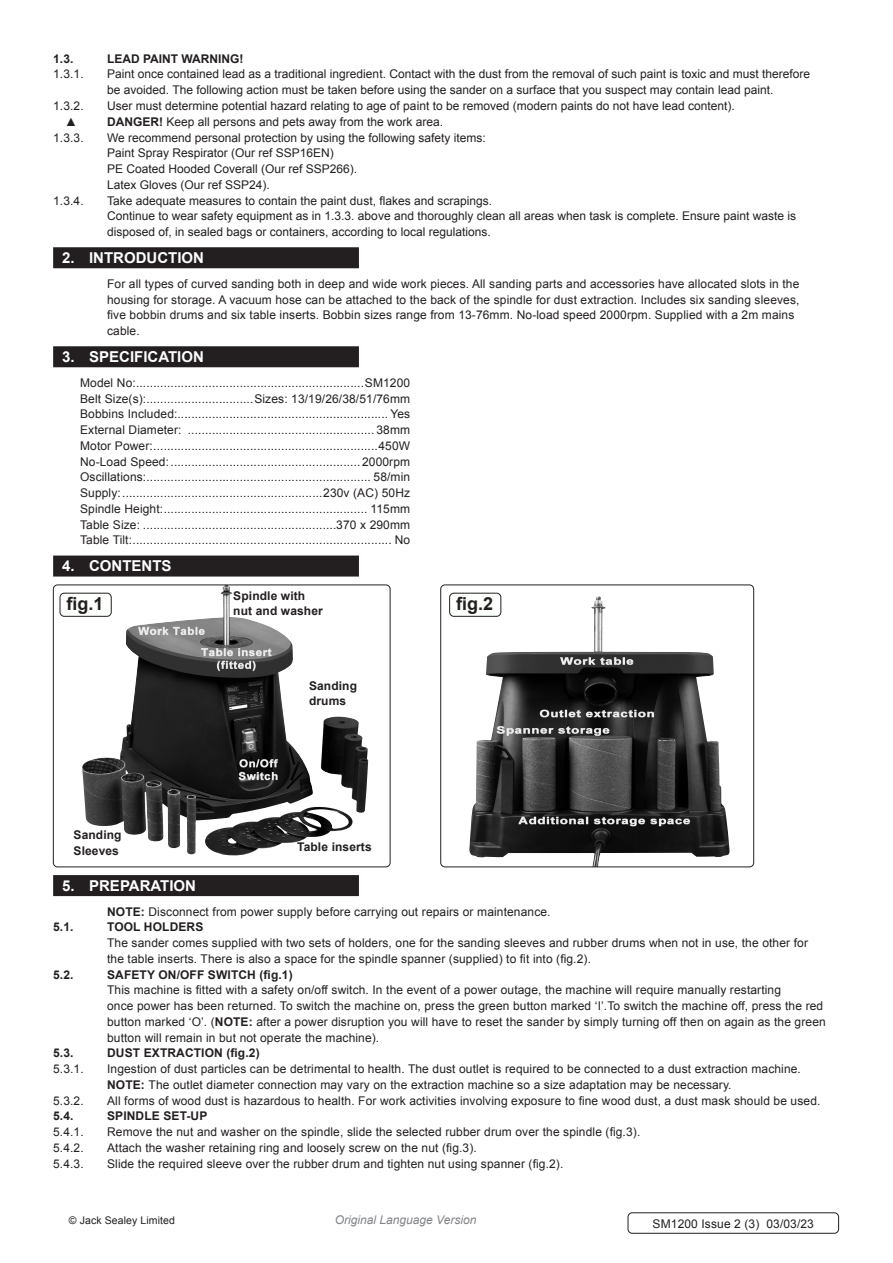
<style>
.page{position:relative;width:893px;height:1263px;background:#fff}
.page>*{position:absolute;margin:0;border:0;box-sizing:border-box;transform-origin:0 0}
.t1{font:700 18px "Arial";color:#231f20}
.t2{font:700 15px "Arial";color:#fff}
.Body{font:12px/15.8px "Arial";letter-spacing:.01em;color:#231f20}
.Specifications__Tabb{font:12px "Arial";letter-spacing:.01em;color:#231f20}
.Body-2{font:700 12px/15.8px "Arial";letter-spacing:.01em;color:#231f20}
.t3{font:italic 12px "Arial";color:#808285}
.Body__Footer{font:12px "Arial";letter-spacing:.01em;color:#231f20}
.Body__Justified__7pt{font:10.5px "Arial";letter-spacing:.01em;color:#231f20}
.s1{font-weight:700}
</style>
<div class="page">
<div style="left:53px;top:247px;width:306px;height:21px;background:#231f20"></div>
<div style="left:53px;top:346px;width:306px;height:21px;background:#231f20"></div>
<div style="left:53px;top:555px;width:306px;height:21px;background:#231f20"></div>
<div style="left:53px;top:875px;width:306px;height:21px;background:#231f20"></div>
<img style="left:81px;top:587px;width:287px;height:267px">
<div style="left:53px;top:585px;width:337px;height:282px;border:1px solid #231f20;border-radius:4px"></div>
<img style="left:469px;top:596px;width:261px;height:269px">
<div style="left:441px;top:585px;width:313px;height:282px;border:1px solid #231f20;border-radius:4px"></div>
<div style="left:60px;top:593px;width:51px;height:23px;background:#fcfffc;border-radius:4px"></div>
<div style="left:60px;top:593px;width:52px;height:24px;border:1px solid #231f20;border-radius:4px"></div>
<div style="left:450px;top:593px;width:51px;height:23px;background:#fcfffc;border-radius:4px"></div>
<div style="left:449px;top:593px;width:52px;height:24px;border:1px solid #231f20;border-radius:4px"></div>
<div style="left:628px;top:1212px;width:211px;height:21px;border:1px solid #231f20;border-radius:4px"></div>
<p class="Body-2" style="left:53px;top:51px;width:22px">1.3.</p>
<p class="Body-2" style="left:107px;top:51px;width:138px">LEAD PAINT WARNING!</p>
<p class="Body" style="left:53px;top:67px;width:32px">1.3.1.</p>
<p class="Body" style="left:107px;top:67px;width:705px">Paint once contained lead as a traditional ingredient. Contact with the dust from the removal of such paint is toxic and must therefore be avoided. The following action must be taken before using the sander on a surface that you suspect may contain lead paint.</p>
<p class="Body" style="left:53px;top:98px;width:32px">1.3.2.</p>
<p class="Body" style="left:107px;top:98px;width:629px">User must determine potential hazard relating to age of paint to be removed (modern paints do not have lead content).</p>
<p class="Body" style="left:65px;top:114px;width:13px">▲</p>
<p class="Body" style="left:107px;top:114px;width:338px"><span class="s1">DANGER!</span> Keep all persons and pets away from the work area.</p>
<p class="Body" style="left:53px;top:130px;width:32px">1.3.3.</p>
<p class="Body" style="left:107px;top:130px;width:380px">We recommend personal protection by using the following safety items:</p>
<p class="Body" style="left:107px;top:145px;width:228px">Paint Spray Respirator (Our ref SSP16EN)</p>
<p class="Body" style="left:107px;top:161px;width:252px">PE Coated Hooded Coverall (Our ref SSP266).</p>
<p class="Body" style="left:107px;top:177px;width:164px">Latex Gloves (Our ref SSP24).</p>
<p class="Body" style="left:53px;top:193px;width:32px">1.3.4.</p>
<p class="Body" style="left:107px;top:193px;width:386px">Take adequate measures to contain the paint dust, flakes and scrapings.</p>
<p class="Body" style="left:107px;top:208px;width:691px">Continue to wear safety equipment as in 1.3.3. above and thoroughly clean all areas when task is complete. Ensure paint waste is disposed of, in sealed bags or containers, according to local regulations.</p>
<p class="t2" style="left:62px;top:248px;width:143px">2. INTRODUCTION</p>
<p class="Body" style="left:107px;top:276px;width:694px;text-align:justify">For all types of curved sanding both in deep and wide work pieces. All sanding parts and accessories have allocated slots in the housing for storage. A vacuum hose can be attached to the back of the spindle for dust extraction. Includes six sanding sleeves, five bobbin drums and six table inserts. Bobbin sizes range from 13-76mm. No-load speed 2000rpm. Supplied with a 2m mains</p>
<p class="Body" style="left:107px;top:323px;width:34px">cable.</p>
<p class="t2" style="left:62px;top:347px;width:143px">3. SPECIFICATION</p>
<p class="Specifications__Tabb" style="left:80px;top:375px;width:331px">Model No:..................................................................SM1200</p>
<p class="Specifications__Tabb" style="left:80px;top:390px;width:331px">Belt Size(s):...............................Sizes: 13/19/26/38/51/76mm</p>
<p class="Specifications__Tabb" style="left:80px;top:406px;width:331px">Bobbins Included:............................................................. Yes</p>
<p class="Specifications__Tabb" style="left:80px;top:422px;width:331px">External Diameter: ...................................................... 38mm</p>
<p class="Specifications__Tabb" style="left:80px;top:438px;width:331px">Motor Power:.................................................................450W</p>
<p class="Specifications__Tabb" style="left:80px;top:453px;width:331px">No-Load Speed:.......................................................2000rpm</p>
<p class="Specifications__Tabb" style="left:80px;top:469px;width:331px">Oscillations:................................................................. 58/min</p>
<p class="Specifications__Tabb" style="left:80px;top:485px;width:331px">Supply:..........................................................230v (AC) 50Hz</p>
<p class="Specifications__Tabb" style="left:80px;top:501px;width:331px">Spindle Height:........................................................... 115mm</p>
<p class="Specifications__Tabb" style="left:80px;top:516px;width:331px">Table Size: ........................................................370 x 290mm</p>
<p class="Specifications__Tabb" style="left:80px;top:532px;width:331px">Table Tilt:........................................................................... No</p>
<p class="t2" style="left:62px;top:556px;width:111px">4. CONTENTS</p>
<p class="Body-2" style="left:233px;top:588px;width:91px">Spindle with nut and washer</p>
<p class="t1" style="left:67px;top:591px;width:39px">fig.1</p>
<p class="t1" style="left:456px;top:591px;width:39px">fig.2</p>
<p class="Body-2" style="left:74px;top:827px;width:50px">Sanding</p>
<p class="Body-2" style="left:74px;top:843px;width:47px">Sleeves</p>
<p class="Body-2" style="left:309px;top:678px;width:50px">Sanding drums</p>
<p class="Body-2" style="left:297px;top:839px;width:76px">Table inserts</p>
<p class="t2" style="left:62px;top:875px;width:135px">5. PREPARATION</p>
<p class="Body" style="left:107px;top:904px;width:445px"><span class="s1">NOTE:</span> Disconnect from power supply before carrying out repairs or maintenance.</p>
<p class="Body-2" style="left:53px;top:920px;width:22px">5.1.</p>
<p class="Body-2" style="left:107px;top:920px;width:98px">TOOL HOLDERS</p>
<p class="Body" style="left:107px;top:935px;width:702px">The sander comes supplied with two sets of holders, one for the sanding sleeves and rubber drums when not in use, the other for the table inserts. There is also a space for the spindle spanner (supplied) to fit into (fig.2).</p>
<p class="Body-2" style="left:53px;top:967px;width:22px">5.2.</p>
<p class="Body-2" style="left:107px;top:967px;width:187px">SAFETY ON/OFF SWITCH (fig.1)</p>
<p class="Body" style="left:107px;top:982px;width:720px">This machine is fitted with a safety on/off switch. In the event of a power outage, the machine will require manually restarting<br>once power has been returned. To switch the machine on, press the green button marked ‘I’.To switch the machine off, press the red button marked ‘O’. (<span class="s1">NOTE:</span> after a power disruption you will have to reset the sander by simply turning off then on again as the green button will remain in but not operate the machine).</p>
<p class="Body-2" style="left:53px;top:1046px;width:22px">5.3.</p>
<p class="Body-2" style="left:107px;top:1046px;width:154px">DUST EXTRACTION (fig.2)</p>
<p class="Body" style="left:53px;top:1061px;width:32px">5.3.1.</p>
<p class="Body" style="left:107px;top:1061px;width:695px">Ingestion of dust particles can be detrimental to health. The dust outlet is required to be connected to a dust extraction machine.</p>
<p class="Body" style="left:107px;top:1077px;width:626px"><span class="s1">NOTE:</span> The outlet diameter connection may vary on the extraction machine so a size adaptation may be necessary.</p>
<p class="Body" style="left:53px;top:1093px;width:32px">5.3.2.</p>
<p class="Body" style="left:107px;top:1093px;width:715px">All forms of wood dust is hazardous to health. For work activities involving exposure to fine wood dust, a dust mask should be used.</p>
<p class="Body-2" style="left:53px;top:1109px;width:22px">5.4.</p>
<p class="Body-2" style="left:107px;top:1109px;width:102px">SPINDLE SET-UP</p>
<p class="Body" style="left:53px;top:1124px;width:32px">5.4.1.</p>
<p class="Body" style="left:107px;top:1124px;width:535px">Remove the nut and washer on the spindle, slide the selected rubber drum over the spindle (fig.3).</p>
<p class="Body" style="left:53px;top:1140px;width:32px">5.4.2.</p>
<p class="Body" style="left:107px;top:1140px;width:371px">Attach the washer retaining ring and loosely screw on the nut (fig.3).</p>
<p class="Body" style="left:53px;top:1156px;width:32px">5.4.3.</p>
<p class="Body" style="left:107px;top:1156px;width:458px">Slide the required sleeve over the rubber drum and tighten nut using spanner (fig.2).</p>
<p class="Body__Justified__7pt" style="left:69px;top:1213px;width:108px">© Jack Sealey Limited</p>
<p class="t3" style="left:335px;top:1212px;width:143px">Original Language Version</p>
<p class="Body__Footer" style="left:653px;top:1215px;width:163px">SM1200 Issue 2 (3) 03/03/23</p>
</div>
